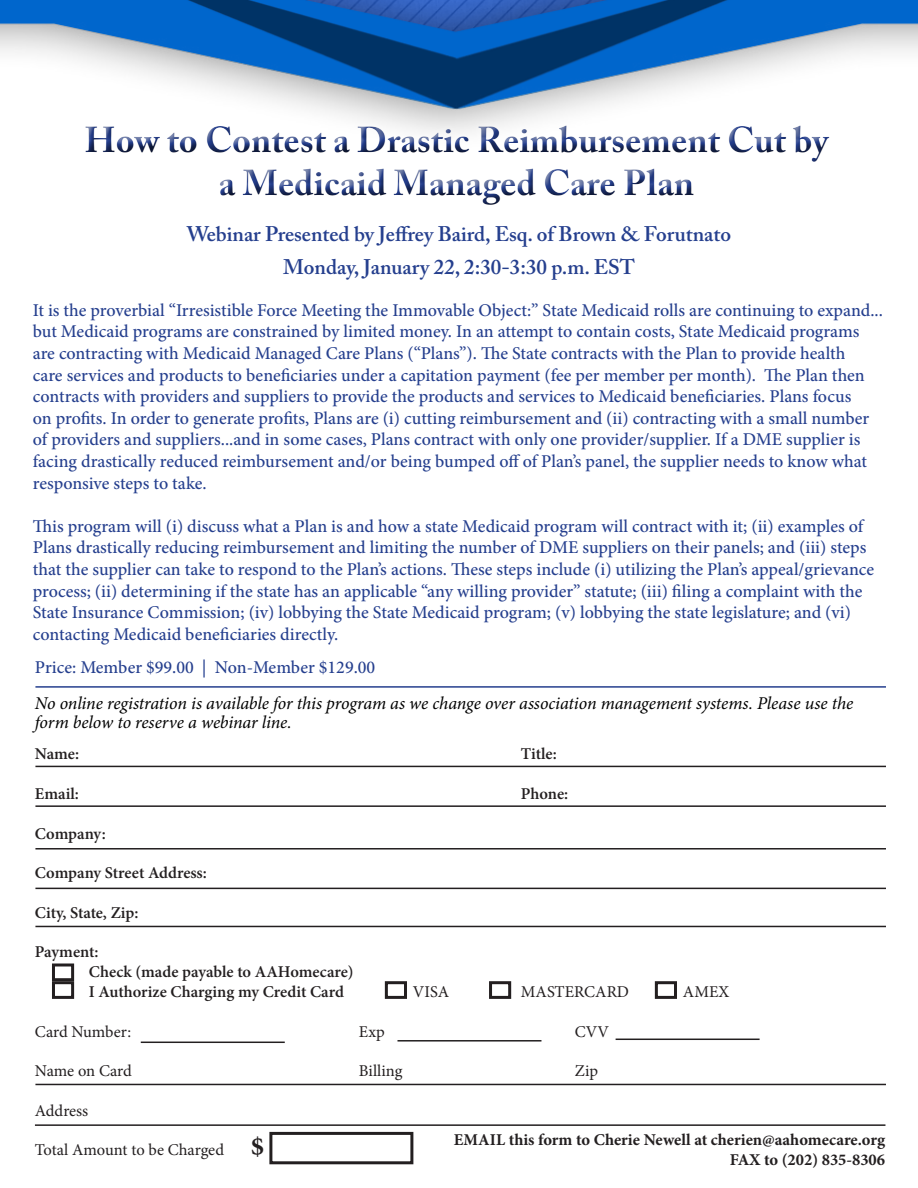
<style>
.page{position:relative;width:918px;height:1188px;background:#fff}
.page>*{position:absolute;margin:0;border:0;box-sizing:border-box;transform-origin:0 0}
.t1{font:700 36px/43.2px "Adobe Caslon Pro";color:#253f8e;text-align:center}
.t2{font:600 21px/33px "Adobe Caslon Pro";color:#253f8e;text-align:center}
.t3{font:500 18px/21.6px "Minion Pro";color:#253f8e}
.t4{font:italic 18px/19.5px "Minion Pro";letter-spacing:-.01em;color:#000}
.t5{font:600 16.5px "Minion Pro";color:#231f20}
.t6{font:16.5px "Minion Pro";color:#231f20}
.t7{font:700 16.5px "Minion Pro";color:#231f20}
.s1{font-weight:700;font-size:27px}
</style>
<div class="page">
<img style="left:0;top:0;width:918px;height:115px">
<div style="left:52px;top:981px;width:22px;height:18px;border:3px solid #231f20"></div>
<div style="left:385px;top:981px;width:22px;height:18px;border:3px solid #231f20"></div>
<div style="left:489px;top:981px;width:22px;height:18px;border:3px solid #231f20"></div>
<div style="left:655px;top:981px;width:22px;height:18px;border:3px solid #231f20"></div>
<hr style="left:35px;top:766px;width:851px;height:1px;background:#231f20">
<hr style="left:35px;top:805px;width:851px;height:2px;background:#231f20">
<hr style="left:35px;top:848px;width:851px;height:2px;background:#231f20">
<hr style="left:35px;top:888px;width:851px;height:1px;background:#231f20">
<hr style="left:35px;top:1084px;width:851px;height:1px;background:#231f20">
<hr style="left:35px;top:1124px;width:850px;height:2px;background:#231f20">
<div style="left:269px;top:1132px;width:144px;height:32px;border:3px solid #231f20"></div>
<hr style="left:397px;top:1040px;width:144px;height:2px;background:#231f20">
<hr style="left:35px;top:926px;width:851px;height:1px;background:#231f20">
<div style="left:52px;top:964px;width:22px;height:17px;border:3px solid #231f20"></div>
<hr style="left:141px;top:1042px;width:144px;height:1px;background:#231f20">
<div style="left:77px;top:115px;width:761px;height:95px;background:#fff;opacity:.75"></div>
<div style="left:77px;top:118px;width:763px;height:97px;background:#231f20;opacity:.75"></div>
<hr style="left:616px;top:1039px;width:144px;height:1px;background:#231f20">
<hr style="left:35px;top:686px;width:851px;height:2px;background:#253f8e">
<h1 class="t1" style="left:85px;top:118px;width:745px">How to Contest a Drastic Reimbursement Cut by a Medicaid Managed Care Plan</h1>
<p class="t2" style="left:187px;top:217px;width:546px">Webinar Presented by Jeffrey Baird, Esq. of Brown &amp; Forutnato<br>Monday, January 22, 2:30-3:30 p.m. EST</p>
<p class="t3" style="left:33px;top:299px;width:852px">It is the proverbial “Irresistible Force Meeting the Immovable Object:” State Medicaid rolls are continuing to expand... but Medicaid programs are constrained by limited money. In an attempt to contain costs, State Medicaid programs are contracting with Medicaid Managed Care Plans (“Plans”). The State contracts with the Plan to provide health<br>care services and products to beneficiaries under a capitation payment (fee per member per month). The Plan then contracts with providers and suppliers to provide the products and services to Medicaid beneficiaries. Plans focus<br>on profits. In order to generate profits, Plans are (i) cutting reimbursement and (ii) contracting with a small number of providers and suppliers...and in some cases, Plans contract with only one provider/supplier. If a DME supplier is facing drastically reduced reimbursement and/or being bumped off of Plan’s panel, the supplier needs to know what responsive steps to take.</p>
<p class="t3" style="left:33px;top:515px;width:843px">This program will (i) discuss what a Plan is and how a state Medicaid program will contract with it; (ii) examples of Plans drastically reducing reimbursement and limiting the number of DME suppliers on their panels; and (iii) steps that the supplier can take to respond to the Plan’s actions. These steps include (i) utilizing the Plan’s appeal/grievance process; (ii) determining if the state has an applicable “any willing provider” statute; (iii) filing a complaint with the State Insurance Commission; (iv) lobbying the State Medicaid program; (v) lobbying the state legislature; and (vi) contacting Medicaid beneficiaries directly.</p>
<p class="t3" style="left:35px;top:656px;width:342px">Price: Member $99.00 | Non-Member $129.00</p>
<p class="t4" style="left:35px;top:693px;width:820px">No online registration is available for this program as we change over association management systems. Please use the form below to reserve a webinar line.</p>
<p class="t5" style="left:35px;top:743px;width:46px">Name:</p>
<p class="t5" style="left:521px;top:743px;width:37px">Title:</p>
<p class="t5" style="left:35px;top:782px;width:46px">Email:</p>
<p class="t5" style="left:521px;top:782px;width:49px">Phone:</p>
<p class="t5" style="left:35px;top:822px;width:72px">Company:</p>
<p class="t5" style="left:35px;top:861px;width:173px">Company Street Address:</p>
<p class="t5" style="left:35px;top:901px;width:105px">City, State, Zip:</p>
<p class="t5" style="left:35px;top:941px;width:65px">Payment:</p>
<p class="t5" style="left:89px;top:960px;width:266px">Check (made payable to AAHomecare)</p>
<p class="t5" style="left:89px;top:980px;width:256px">I Authorize Charging my Credit Card</p>
<p class="t6" style="left:413px;top:981px;width:38px">VISA</p>
<p class="t6" style="left:521px;top:981px;width:110px">MASTERCARD</p>
<p class="t6" style="left:683px;top:981px;width:48px">AMEX</p>
<p class="t6" style="left:35px;top:1020px;width:98px">Card Number:</p>
<p class="t6" style="left:359px;top:1020px;width:27px">Exp</p>
<p class="t6" style="left:575px;top:1020px;width:36px">CVV</p>
<p class="t6" style="left:35px;top:1060px;width:98px">Name on Card</p>
<p class="t6" style="left:359px;top:1060px;width:45px">Billing</p>
<p class="t6" style="left:575px;top:1060px;width:25px">Zip</p>
<p class="t6" style="left:35px;top:1099px;width:55px">Address</p>
<p class="t6" style="left:35px;top:1139px;width:231px">Total Amount to be Charged <span class="s1">$</span></p>
<p class="t7" style="left:454px;top:1129px;width:433px">EMAIL this form to Cherie Newell at cherien@aahomecare.org</p>
<p class="t7" style="left:730px;top:1148px;width:157px">FAX to (202) 835-8306</p>
</div>
